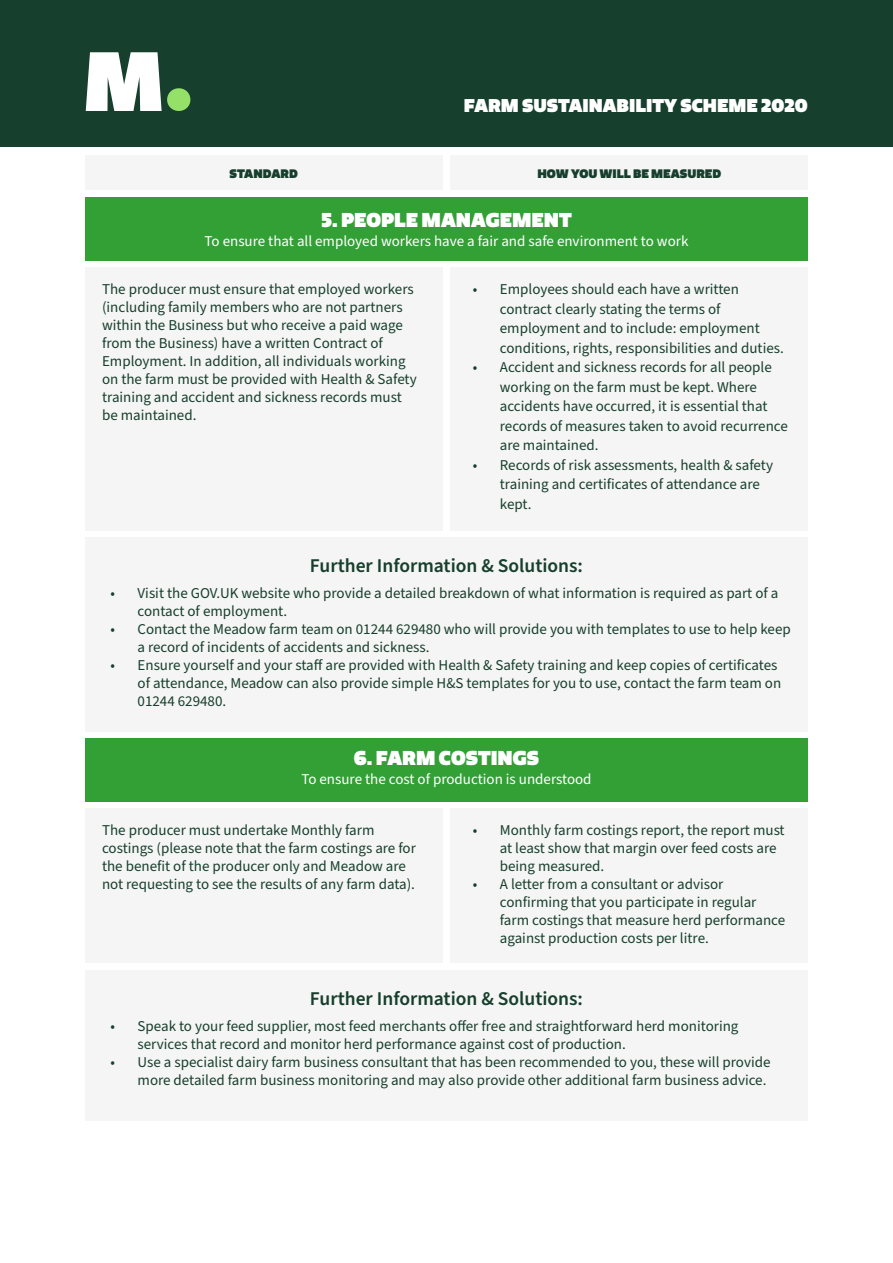
<style>
.page{position:relative;width:893px;height:1263px;background:#fff}
.page>*{position:absolute;margin:0;border:0;box-sizing:border-box;transform-origin:0 0}
.t1{font:600 19.5px "Source Sans Pro";color:#173f2d}
.t2{font:900 19.5px "Quatro";color:#fff}
.t3{font:900 18px "Quatro";color:#fff}
.t4{font:15px/18px "Source Sans Pro";color:#173f2d}
.t5{font:15px "Source Sans Pro";color:#fff}
.t6{font:900 12px "Quatro";color:#173f2d}
</style>
<div class="page">
<div style="left:0;top:0;width:893px;height:147px;background:#173f2d"></div>
<svg style="left:86px;top:52px;width:76px;height:59px;background:#dae0dd"></svg>
<div style="left:167px;top:88px;width:23px;height:23px;background:#94e068;border-radius:50%"></div>
<div style="left:85px;top:155px;width:357px;height:35px;background:#f5f5f5"></div>
<div style="left:85px;top:267px;width:357px;height:263px;background:#f5f5f5"></div>
<div style="left:85px;top:808px;width:357px;height:155px;background:#f5f5f5"></div>
<div style="left:451px;top:155px;width:357px;height:35px;background:#f5f5f5"></div>
<div style="left:451px;top:267px;width:357px;height:263px;background:#f5f5f5"></div>
<div style="left:451px;top:808px;width:357px;height:155px;background:#f5f5f5"></div>
<div style="left:85px;top:197px;width:723px;height:63px;background:#33a036"></div>
<div style="left:85px;top:738px;width:723px;height:63px;background:#33a036"></div>
<div style="left:85px;top:537px;width:723px;height:194px;background:#f5f5f5"></div>
<div style="left:85px;top:970px;width:723px;height:150px;background:#f5f5f5"></div>
<p class="t3" style="left:464px;top:94px;width:346px">FARM SUSTAINABILITY SCHEME 2020</p>
<p class="t6" style="left:230px;top:166px;width:70px">STANDARD</p>
<p class="t6" style="left:537px;top:166px;width:185px">HOW YOU WILL BE MEASURED</p>
<p class="t2" style="left:321px;top:207px;width:252px">5. PEOPLE MANAGEMENT</p>
<p class="t5" style="left:205px;top:231px;width:485px">To ensure that all employed workers have a fair and safe environment to work</p>
<p class="t4" style="left:102px;top:280px;width:316px">The producer must ensure that employed workers (including family members who are not partners within the Business but who receive a paid wage from the Business) have a written Contract of Employment. In addition, all individuals working on the farm must be provided with Health &amp; Safety training and accident and sickness records must be maintained.</p>
<p class="t4" style="left:500px;top:280px;width:286px;line-height:19.5px;text-indent:-27px">• Employees should each have a written contract clearly stating the terms of employment and to include: employment conditions, rights, responsibilities and duties.</p>
<p class="t4" style="left:500px;top:358px;width:290px;line-height:19.5px;text-indent:-27px">• Accident and sickness records for all people working on the farm must be kept. Where accidents have occurred, it is essential that records of measures taken to avoid recurrence are maintained.</p>
<p class="t4" style="left:500px;top:455px;width:275px;line-height:19.5px;text-indent:-27px">• Records of risk assessments, health &amp; safety training and certificates of attendance are kept.</p>
<p class="t1" style="left:310px;top:552px;width:275px">Further Information &amp; Solutions:</p>
<p class="t4" style="left:138px;top:585px;width:642px;text-indent:-27px">• Visit the GOV.UK website who provide a detailed breakdown of what information is required as part of a contact of employment.</p>
<p class="t4" style="left:138px;top:621px;width:655px;text-indent:-27px">• Contact the Meadow farm team on 01244 629480 who will provide you with templates to use to help keep a record of incidents of accidents and sickness.</p>
<p class="t4" style="left:138px;top:657px;width:645px;text-indent:-27px">• Ensure yourself and your staff are provided with Health &amp; Safety training and keep copies of certificates of attendance, Meadow can also provide simple H&amp;S templates for you to use, contact the farm team on<br>01244 629480.</p>
<p class="t2" style="left:354px;top:745px;width:187px">6. FARM COSTINGS</p>
<p class="t5" style="left:301px;top:769px;width:292px">To ensure the cost of production is understood</p>
<p class="t4" style="left:102px;top:822px;width:315px">The producer must undertake Monthly farm costings (please note that the farm costings are for the benefit of the producer only and Meadow are not requesting to see the results of any farm data).</p>
<p class="t4" style="left:500px;top:822px;width:286px;text-indent:-27px">• Monthly farm costings report, the report must at least show that margin over feed costs are being measured.</p>
<p class="t4" style="left:500px;top:876px;width:287px;text-indent:-27px">• A letter from a consultant or advisor confirming that you participate in regular farm costings that measure herd performance against production costs per litre.</p>
<p class="t1" style="left:310px;top:985px;width:275px">Further Information &amp; Solutions:</p>
<p class="t4" style="left:138px;top:1018px;width:602px;text-indent:-27px">• Speak to your feed supplier, most feed merchants offer free and straightforward herd monitoring services that record and monitor herd performance against cost of production.</p>
<p class="t4" style="left:111px;top:1054px;width:661px;text-align:right">• Use a specialist dairy farm business consultant that has been recommended to you, these will provide more detailed farm business monitoring and may also provide other additional farm business advice.</p>
</div>
